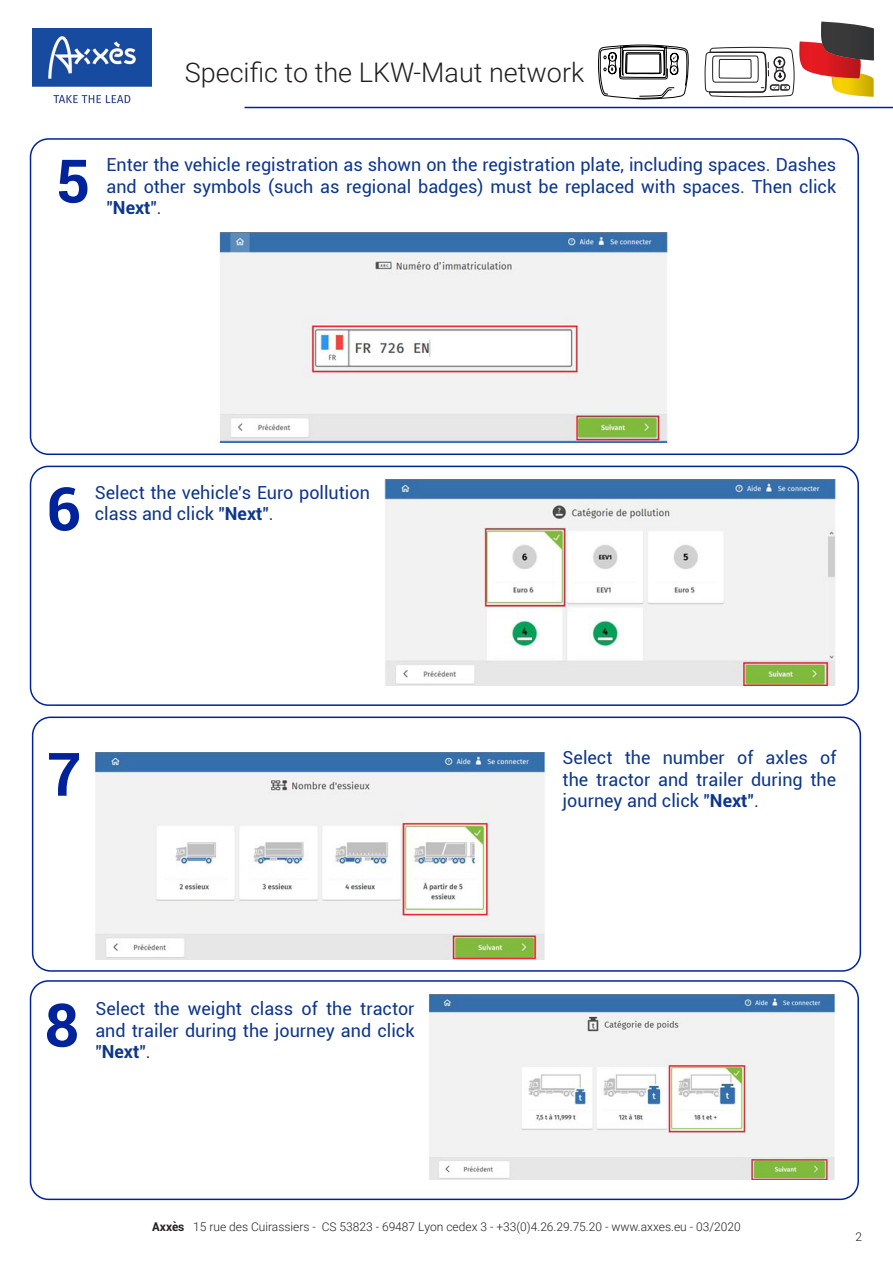
<style>
.page{position:relative;width:893px;height:1263px;background:#fff}
.page>*{position:absolute;margin:0;border:0;box-sizing:border-box;transform-origin:0 0}
.t1{font:700 60px "Roboto";color:#00239c}
.t2{font:300 27px "Roboto";color:#231f20}
.t3{font:18px/21.6px "Roboto";color:#0d368c;text-align:justify}
.t4{font:300 12px "Roboto";color:#231f20}
.s1{font-weight:700}
</style>
<div class="page">
<div style="left:30px;top:466px;width:829px;height:240px;border:2px solid #00239c;border-radius:18px"></div>
<div style="left:30px;top:138px;width:829px;height:317px;border:2px solid #00239c;border-radius:18px"></div>
<img style="left:32px;top:28px;width:119px;height:76px">
<svg style="left:705px;top:22px;width:168px;height:75px"></svg>
<svg style="left:598px;top:44px;width:91px;height:56px"></svg>
<hr style="left:244px;top:107px;width:649px;height:1px;background:#00239c">
<img style="left:218px;top:233px;width:452px;height:209px">
<img style="left:384px;top:480px;width:452px;height:205px">
<div style="left:32px;top:716px;width:829px;height:256px;border:2px solid #00239c;border-radius:18px"></div>
<img style="left:93px;top:753px;width:454px;height:206px">
<div style="left:30px;top:980px;width:829px;height:220px;border:2px solid #00239c;border-radius:18px"></div>
<img style="left:428px;top:994px;width:408px;height:186px">
<p class="t2" style="left:185px;top:53px;width:401px">Specific to the LKW-Maut network</p>
<p class="t1" style="left:56px;top:139px;width:36px">5</p>
<p class="t3" style="left:107px;top:153px;width:731px">Enter the vehicle registration as shown on the registration plate, including spaces. Dashes and other symbols (such as regional badges) must be replaced with spaces. Then click "<span class="s1">Next</span>".</p>
<p class="t1" style="left:47px;top:467px;width:36px">6</p>
<p class="t3" style="left:95px;top:481px;width:276px">Select the vehicle's Euro pollution</p>
<p class="t3" style="left:95px;top:503px;width:180px">class and click "<span class="s1">Next</span>".</p>
<p class="t1" style="left:47px;top:732px;width:36px">7</p>
<p class="t3" style="left:563px;top:746px;width:275px">Select the number of axles of the tractor and trailer during the journey and click "<span class="s1">Next</span>".</p>
<p class="t1" style="left:45px;top:983px;width:36px">8</p>
<p class="t3" style="left:95px;top:997px;width:321px">Select the weight class of the tractor and trailer during the journey and click "<span class="s1">Next</span>".</p>
<p class="t4" style="left:152px;top:1218px;width:590px"><span class="s1">Axxès</span> 15 rue des Cuirassiers - CS 53823 - 69487 Lyon cedex 3 - +33(0)4.26.29.75.20 - www.axxes.eu - 03/2020</p>
<p class="t4" style="left:855px;top:1228px;width:8px">2</p>
</div>
